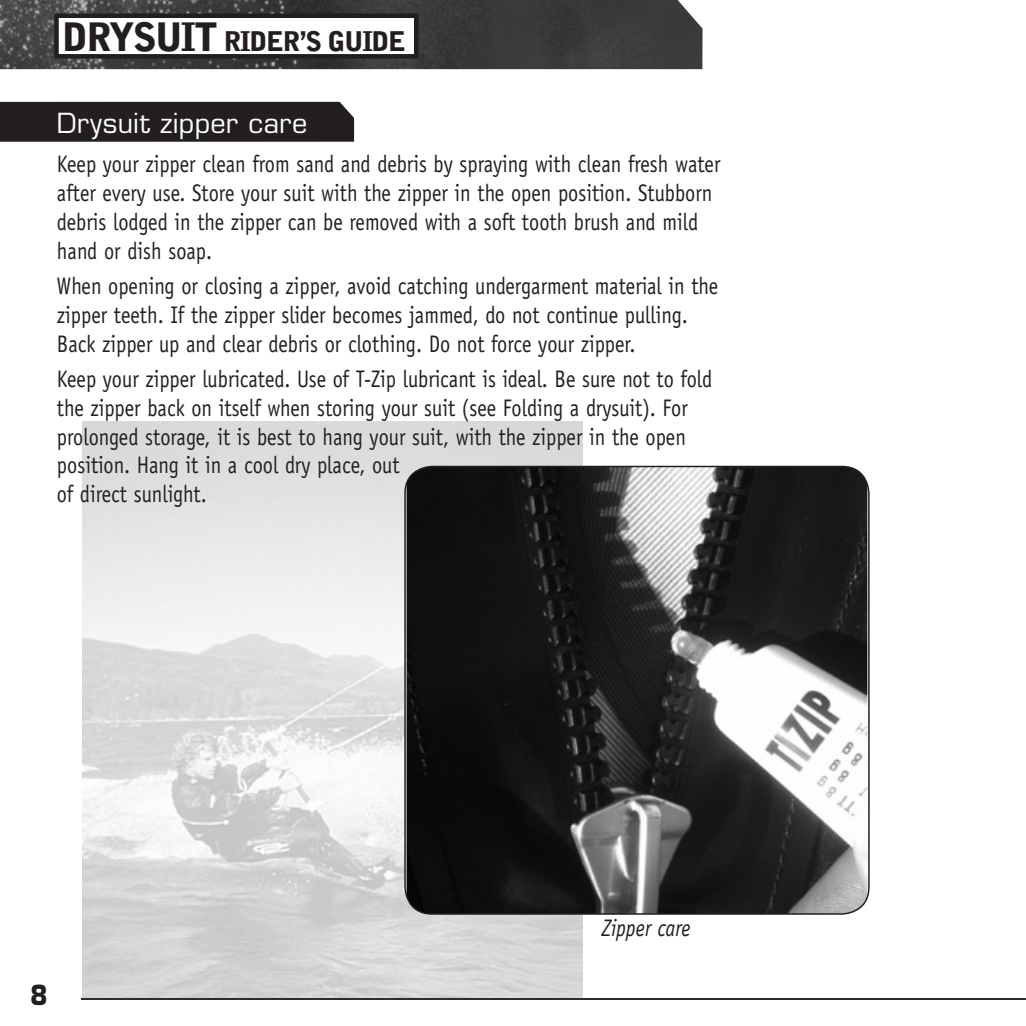
<style>
.page{position:relative;width:1026px;height:1026px;background:#fff}
.page>*{position:absolute;margin:0;border:0;box-sizing:border-box;transform-origin:0 0}
.t1{font:900 27px "Bell Gothic Std";letter-spacing:-.05em;color:#231f20}
.Subhead{font:27px "Eurostile";letter-spacing:.015em;color:#fff}
.t2{font:700 27px "Eurostile";color:#231f20;scale:.9 1}
.Bodytext{font:24px/28.8px "Officina Sans";color:#231f20;scale:.85 1}
.t3{font:italic 24px "Officina Sans";color:#231f20;scale:.85 1}
.s1{font-size:39px}
</style>
<div class="page">
<img style="left:82px;top:422px;width:501px;height:576px">
<div style="left:0;top:102px;width:354px;height:40px;background:#231f20"></div>
<img style="left:407px;top:466px;width:460px;height:448px">
<div style="left:404px;top:466px;width:466px;height:449px;border:2px solid #231f20;border-radius:27px"></div>
<hr style="left:81px;top:998px;width:945px;height:2px;background:#231f20">
<img style="left:0;top:0;width:703px;height:69px">
<div style="left:57px;top:16px;width:359px;height:40px;background:#fff"></div>
<div style="left:54px;top:14px;width:364px;height:45px;border:4px solid #231f20"></div>
<p class="t1" style="left:62px;top:26px;width:345px"><span class="s1">DRYSUIT</span> RIDER’S GUIDE</p>
<p class="Subhead" style="left:57px;top:107px;width:252px">Drysuit zipper care</p>
<p class="Bodytext" style="left:57px;top:150px;width:782px">Keep your zipper clean from sand and debris by spraying with clean fresh water after every use. Store your suit with the zipper in the open position. Stubborn debris lodged in the zipper can be removed with a soft tooth brush and mild hand or dish soap.</p>
<p class="Bodytext" style="left:57px;top:272px;width:779px">When opening or closing a zipper, avoid catching undergarment material in the zipper teeth. If the zipper slider becomes jammed, do not continue pulling.<br>Back zipper up and clear debris or clothing. Do not force your zipper.</p>
<p class="Bodytext" style="left:57px;top:364px;width:773px">Keep your zipper lubricated. Use of T-Zip lubricant is ideal. Be sure not to fold the zipper back on itself when storing your suit (see Folding a drysuit). For prolonged storage, it is best to hang your suit, with the zipper in the open position. Hang it in a cool dry place, out<br>of direct sunlight.</p>
<p class="t2" style="left:30px;top:978px;width:21px">8</p>
<p class="t3" style="left:602px;top:914px;width:106px">Zipper care</p>
</div>
